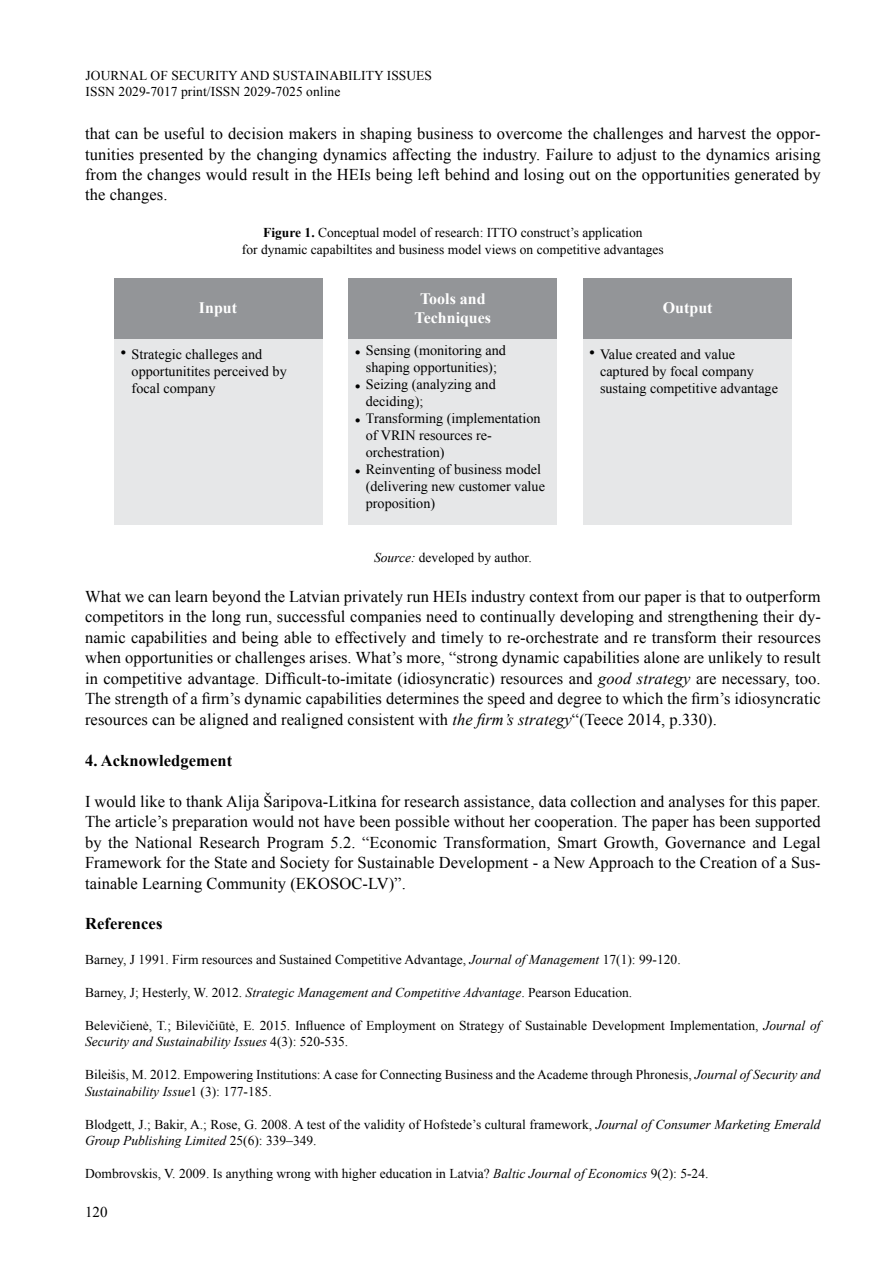
<style>
.page{position:relative;width:893px;height:1263px;background:#fff}
.page>*{position:absolute;margin:0;border:0;box-sizing:border-box;transform-origin:0 0}
.t1{font:16.5px/20.5px "Times New Roman";letter-spacing:.005em;color:#000;text-align:justify}
.t2{font:700 16.5px "Times New Roman";letter-spacing:.005em;color:#000}
.t3{font:700 15.9px/19.2px "Times New Roman";color:#fff;text-align:center}
.t4{font:15px "Times New Roman";color:#000}
.t5{font:14.25px/17px "Times New Roman";color:#000}
.t6{font:13.5px/16.5px "Times New Roman";color:#000}
.s1{font-weight:700}
.s2{font-style:italic}
</style>
<div class="page">
<div style="left:584px;top:338px;width:208px;height:187px;background:#e6e7e8"></div>
<div style="left:349px;top:338px;width:208px;height:187px;background:#e6e7e8"></div>
<div style="left:114px;top:338px;width:208px;height:187px;background:#e6e7e8"></div>
<div style="left:114px;top:278px;width:208px;height:60px;background:#939598"></div>
<div style="left:349px;top:278px;width:208px;height:60px;background:#939598"></div>
<div style="left:584px;top:278px;width:208px;height:60px;background:#939598"></div>
<p class="t6" style="left:86px;top:67px;width:348px">JOURNAL OF SECURITY AND SUSTAINABILITY ISSUES<br>ISSN 2029-7017 print/ISSN 2029-7025 online</p>
<p class="t1" style="left:85px;top:123px;width:737px">that can be useful to decision makers in shaping business to overcome the challenges and harvest the oppor&shy;tunities presented by the changing dynamics affecting the industry. Failure to adjust to the dynamics arising from the changes would result in the HEIs being left behind and losing out on the opportunities generated by the changes.</p>
<p class="t6" style="left:242px;top:224px;width:423px;text-align:center"><span class="s1">Figure 1.</span> Conceptual model of research: ITTO construct’s application<br>for dynamic capabiltites and business model views on competitive advantages</p>
<p class="t3" style="left:199px;top:298px;width:40px">Input</p>
<p class="t3" style="left:415px;top:288px;width:78px">Tools and<br>Techniques</p>
<p class="t3" style="left:663px;top:298px;width:51px">Output</p>
<p class="t5" style="left:600px;top:345px;width:179px;text-indent:-11px">● Value created and value captured by focal company sustaing competitive advantage</p>
<p class="t5" style="left:355px;top:342px;width:152px;text-align:center">● Sensing (monitoring and shaping opportunities);</p>
<p class="t5" style="left:366px;top:376px;width:131px;text-indent:-11px">● Seizing (analyzing and deciding);</p>
<p class="t5" style="left:366px;top:410px;width:176px;text-indent:-11px">● Transforming (implementation of VRIN resources re&shy;orchestration)</p>
<p class="t5" style="left:366px;top:461px;width:181px;text-indent:-11px">● Reinventing of business model (delivering new customer value proposition)</p>
<p class="t5" style="left:132px;top:345px;width:157px;text-indent:-11px">● Strategic challeges and opportunitites perceived by focal company</p>
<p class="t6" style="left:374px;top:549px;width:159px"><span class="s2">Source:</span> developed by author.</p>
<p class="t1" style="left:85px;top:586px;width:737px">What we can learn beyond the Latvian privately run HEIs industry context from our paper is that to outperform competitors in the long run, successful companies need to continually developing and strengthening their dy&shy;namic capabilities and being able to effectively and timely to re-orchestrate and re transform their resources when opportunities or challenges arises. What’s more, “strong dynamic capabilities alone are unlikely to result in competitive advantage. Difficult-to-imitate (idiosyncratic) resources and <span class="s2">good strategy</span> are necessary, too.<br>The strength of a firm’s dynamic capabilities determines the speed and degree to which the firm’s idiosyncratic resources can be aligned and realigned consistent with <span class="s2">the firm’s strategy</span>“(Teece 2014, p.330).</p>
<p class="t2" style="left:85px;top:749px;width:149px">4. Acknowledgement</p>
<p class="t1" style="left:85px;top:790px;width:737px">I would like to thank Alija Šaripova-Litkina for research assistance, data collection and analyses for this paper.<br>The article’s preparation would not have been possible without her cooperation. The paper has been supported by the National Research Program 5.2. “Economic Transformation, Smart Growth, Governance and Legal Framework for the State and Society for Sustainable Development - a New Approach to the Creation of a Sus&shy;tainable Learning Community (EKOSOC-LV)”.</p>
<p class="t2" style="left:85px;top:912px;width:79px">References</p>
<p class="t6" style="left:85px;top:951px;width:597px">Barney, J 1991. Firm resources and Sustained Competitive Advantage, <span class="s2">Journal of Management</span> 17(1): 99-120.</p>
<p class="t6" style="left:85px;top:984px;width:549px">Barney, J; Hesterly, W. 2012. <span class="s2">Strategic Management and Competitive Advantage</span>. Pearson Education.</p>
<p class="t6" style="left:85px;top:1017px;width:737px">Belevičienė, T.; Bilevičiūtė, E. 2015. Influence of Employment on Strategy of Sustainable Development Implementation, <span class="s2">Journal of<br>Security and Sustainability Issues</span> 4(3): 520-535.</p>
<p class="t6" style="left:85px;top:1066px;width:737px">Bileišis, M. 2012. Empowering Institutions: A case for Connecting Business and the Academe through Phronesis, <span class="s2">Journal of Security and<br>Sustainability Issue</span>1 (3): 177-185.</p>
<p class="t6" style="left:85px;top:1115px;width:737px">Blodgett, J.; Bakir, A.; Rose, G. 2008. A test of the validity of Hofstede’s cultural framework, <span class="s2">Journal of Consumer Marketing Emerald<br>Group Publishing Limited</span> 25(6): 339–349.</p>
<p class="t6" style="left:85px;top:1165px;width:625px">Dombrovskis, V. 2009. Is anything wrong with higher education in Latvia? <span class="s2">Baltic Journal of Economics</span> 9(2): 5-24.</p>
<p class="t4" style="left:85px;top:1202px;width:24px">120</p>
</div>
